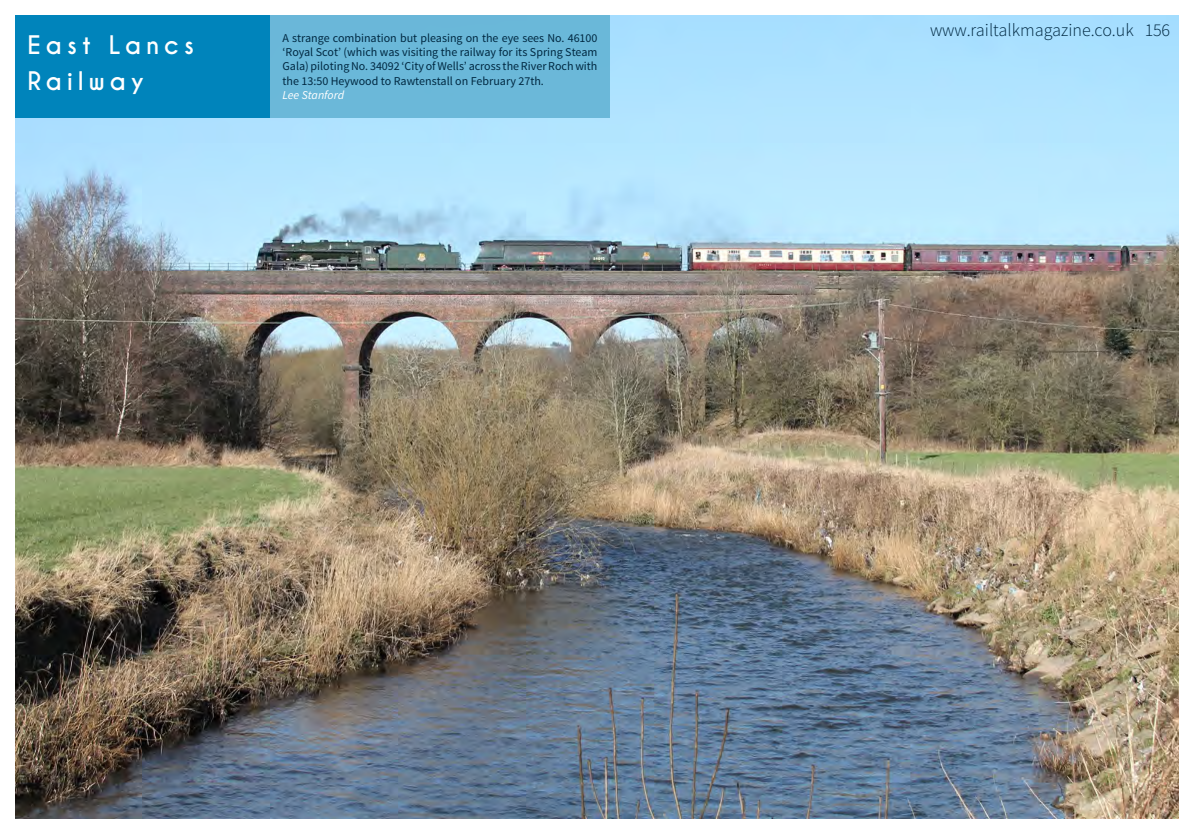
<style>
.page{position:relative;width:1194px;height:834px;background:#fff}
.page>*{position:absolute;margin:0;border:0;box-sizing:border-box;transform-origin:0 0}
.t1{font:700 24px/36px "Caviar Dreams";letter-spacing:.2em;color:#fff}
.t2{font:300 18px "Source Sans Pro";color:#002841}
.t3{font:12px/14.4px "Source Sans Pro";color:#002841;text-align:justify}
.t4{font:italic 12px "Source Sans Pro";color:#fff}
</style>
<div class="page">
<img style="left:15px;top:15px;width:1164px;height:804px">
<div style="left:15px;top:15px;width:255px;height:103px;background:#0084bb"></div>
<div style="left:270px;top:15px;width:340px;height:103px;background:#66b5d6"></div>
<h1 class="t1" style="left:28px;top:28px;width:168px">East Lancs<br>Railway</h1>
<p class="t3" style="left:282px;top:31px;width:317px">A strange combination but pleasing on the eye sees No. 46100 ‘Royal Scot’ (which was visiting the railway for its Spring Steam Gala) piloting No. 34092 ‘City of Wells’ across the River Roch with the 13:50 Heywood to Rawtenstall on February 27th.</p>
<p class="t4" style="left:282px;top:88px;width:63px">Lee Stanford</p>
<h2 class="t2" style="left:930px;top:19px;width:241px">www.railtalkmagazine.co.uk 156</h2>
</div>
